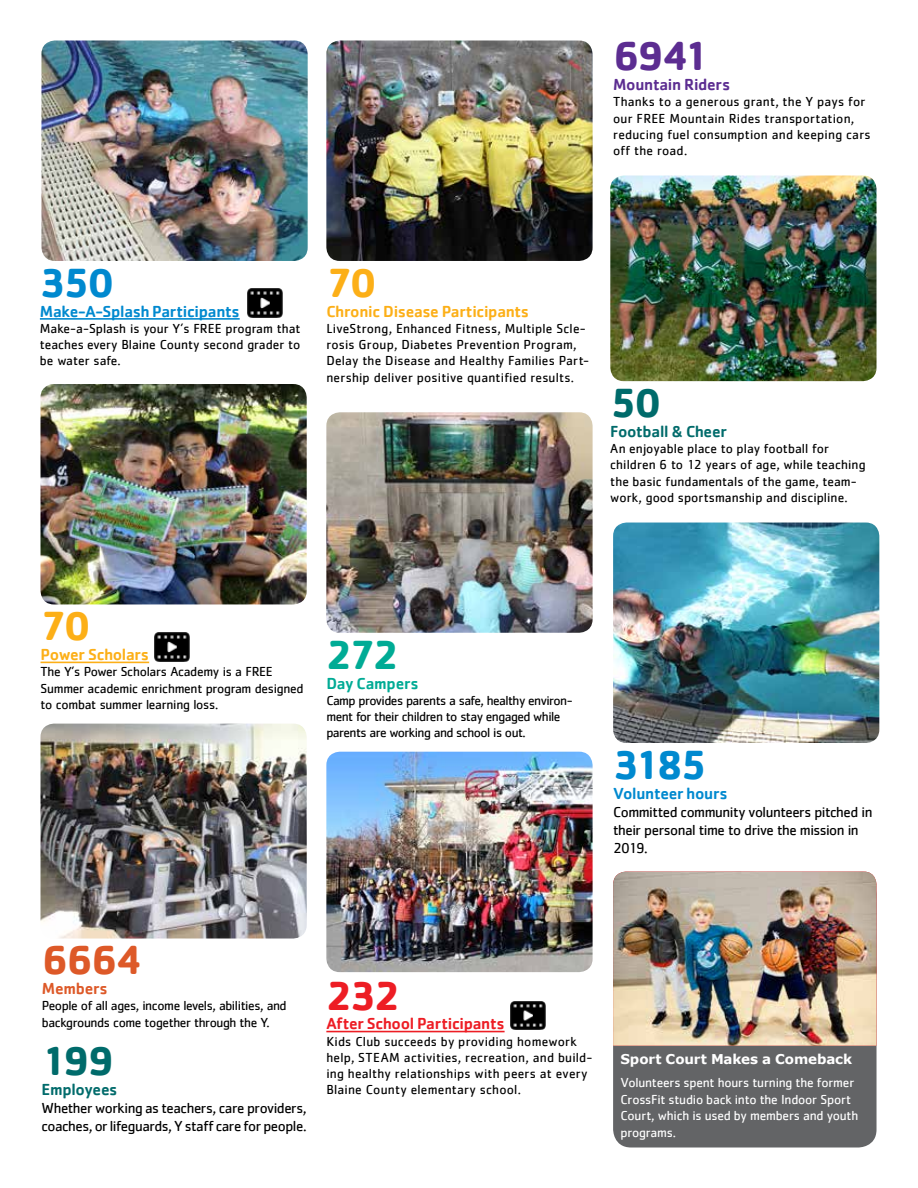
<style>
.page{position:relative;width:918px;height:1188px;background:#fff}
.page>*{position:absolute;margin:0;border:0;box-sizing:border-box;transform-origin:0 0}
.t1{font:700 42px "Cachet";letter-spacing:-.08em;color:#0089cf}
.t2{font:700 42px "Cachet";color:#006b6b}
.t3{font:700 42px "Cachet";color:#fcaf17}
.t4{font:700 42px "Cachet";color:#dd5928}
.t5{font:700 42px "Cachet";color:#5c2d91}
.t6{font:700 42px "Cachet";color:#00ab95}
.t7{font:700 42px "Cachet";color:#ed1d24}
.t8{font:500 16.5px "Cachet";letter-spacing:-.02em;color:#fcaf17}
.t9{font:500 16.5px "Cachet";letter-spacing:-.015em;color:#0089cf}
.t10{font:500 16.5px "Cachet";letter-spacing:-.02em;color:#ed1d24}
.t11{font:500 16.5px "Cachet";letter-spacing:-.02em;color:#006b6b}
.t12{font:500 16.5px "Cachet";letter-spacing:-.015em;color:#5c2d91}
.t13{font:500 16.5px "Cachet";letter-spacing:-.015em;color:#00ab95}
.t14{font:500 16.5px "Cachet";letter-spacing:-.015em;color:#dd5928}
.t15{font:15px/18px "Cachet";letter-spacing:-.03em;color:#000}
.t16{font:13.5px/16.2px "Cachet";letter-spacing:.005em;color:#000}
.t17{font:13.5px/16.5px "Cachet";letter-spacing:-.015em;color:#fff}
.t18{font:13.5px/16.2px "Cachet";letter-spacing:-.04em;color:#000}
.t19{font:13.5px/16.2px "Cachet";letter-spacing:-.02em;color:#000}
.t20{font:13.5px/16.2px "Cachet";letter-spacing:-.03em;color:#000}
.t21{font:700 13.5px "Verdana";letter-spacing:-.01em;color:#fff}
</style>
<div class="page">
<img style="left:40px;top:384px;width:267px;height:220px">
<img style="left:41px;top:40px;width:267px;height:221px">
<hr style="left:40px;top:662px;width:109px;height:1px;background:#fcaf17">
<hr style="left:40px;top:318px;width:200px;height:2px;background:#0089cf">
<img style="left:40px;top:724px;width:267px;height:215px">
<img style="left:326px;top:40px;width:267px;height:221px">
<img style="left:326px;top:412px;width:267px;height:221px">
<img style="left:326px;top:752px;width:267px;height:220px">
<hr style="left:326px;top:1031px;width:179px;height:1px;background:#ed1d24">
<img style="left:155px;top:633px;width:35px;height:29px">
<img style="left:247px;top:289px;width:35px;height:29px">
<img style="left:511px;top:1001px;width:35px;height:29px">
<div style="left:613px;top:876px;width:264px;height:272px;background:#636466;border-radius:18px"></div>
<img style="left:613px;top:872px;width:264px;height:174px">
<img style="left:610px;top:176px;width:267px;height:205px">
<img style="left:613px;top:523px;width:266px;height:220px">
<h1 class="t5" style="left:613px;top:29px;width:98px">6941</h1>
<p class="t12" style="left:613px;top:75px;width:119px">Mountain Riders</p>
<p class="t16" style="left:613px;top:94px;width:259px">Thanks to a generous grant, the Y pays for our FREE Mountain Rides transportation, reducing fuel consumption and keeping cars off the road.</p>
<h1 class="t1" style="left:40px;top:256px;width:76px">350</h1>
<p class="t9" style="left:40px;top:301px;width:201px">Make-A-Splash Participants</p>
<p class="t16" style="left:40px;top:320px;width:262px;text-align:justify">Make-a-Splash is your Y’s FREE program that teaches every Blaine County second grader to be water safe.</p>
<h1 class="t3" style="left:326px;top:256px;width:52px">70</h1>
<p class="t8" style="left:326px;top:301px;width:204px">Chronic Disease Participants</p>
<p class="t16" style="left:326px;top:320px;width:264px">LiveStrong, Enhanced Fitness, Multiple Scle&shy;rosis Group, Diabetes Prevention Program, Delay the Disease and Healthy Families Part&shy;nership deliver positive quantified results.</p>
<h1 class="t2" style="left:610px;top:376px;width:53px">50</h1>
<p class="t11" style="left:610px;top:421px;width:118px">Football &amp; Cheer</p>
<p class="t16" style="left:610px;top:440px;width:257px">An enjoyable place to play football for children 6 to 12 years of age, while teaching the basic fundamentals of the game, team&shy;work, good sportsmanship and discipline.</p>
<h1 class="t3" style="left:40px;top:599px;width:52px">70</h1>
<p class="t8" style="left:40px;top:645px;width:110px">Power Scholars</p>
<p class="t19" style="left:40px;top:664px;width:265px">The Y’s Power Scholars Academy is a FREE<br>Summer academic enrichment program designed to combat summer learning loss.</p>
<h1 class="t6" style="left:326px;top:627px;width:75px">272</h1>
<p class="t13" style="left:326px;top:673px;width:94px">Day Campers</p>
<p class="t18" style="left:326px;top:692px;width:248px">Camp provides parents a safe, healthy environ&shy;ment for their children to stay engaged while parents are working and school is out.</p>
<h1 class="t1" style="left:613px;top:738px;width:95px">3185</h1>
<p class="t9" style="left:613px;top:783px;width:116px">Volunteer hours</p>
<p class="t15" style="left:613px;top:802px;width:261px">Committed community volunteers pitched in their personal time to drive the mission in<br>2019.</p>
<h1 class="t4" style="left:42px;top:933px;width:103px">6664</h1>
<p class="t14" style="left:42px;top:979px;width:67px">Members</p>
<p class="t20" style="left:42px;top:998px;width:246px">People of all ages, income levels, abilities, and backgrounds come together through the Y.</p>
<h1 class="t2" style="left:41px;top:1034px;width:74px">199</h1>
<p class="t11" style="left:41px;top:1079px;width:78px">Employees</p>
<p class="t15" style="left:41px;top:1098px;width:267px">Whether working as teachers, care providers, coaches, or lifeguards, Y staff care for people.</p>
<h1 class="t7" style="left:326px;top:968px;width:76px">232</h1>
<p class="t10" style="left:326px;top:1014px;width:180px">After School Participants</p>
<p class="t16" style="left:326px;top:1033px;width:268px">Kids Club succeeds by providing homework help, STEAM activities, recreation, and build&shy;ing healthy relationships with peers at every Blaine County elementary school.</p>
<p class="t21" style="left:620px;top:1049px;width:233px">Sport Court Makes a Comeback</p>
<p class="t17" style="left:620px;top:1074px;width:239px">Volunteers spent hours turning the former CrossFit studio back into the Indoor Sport Court, which is used by members and youth programs.</p>
</div>
